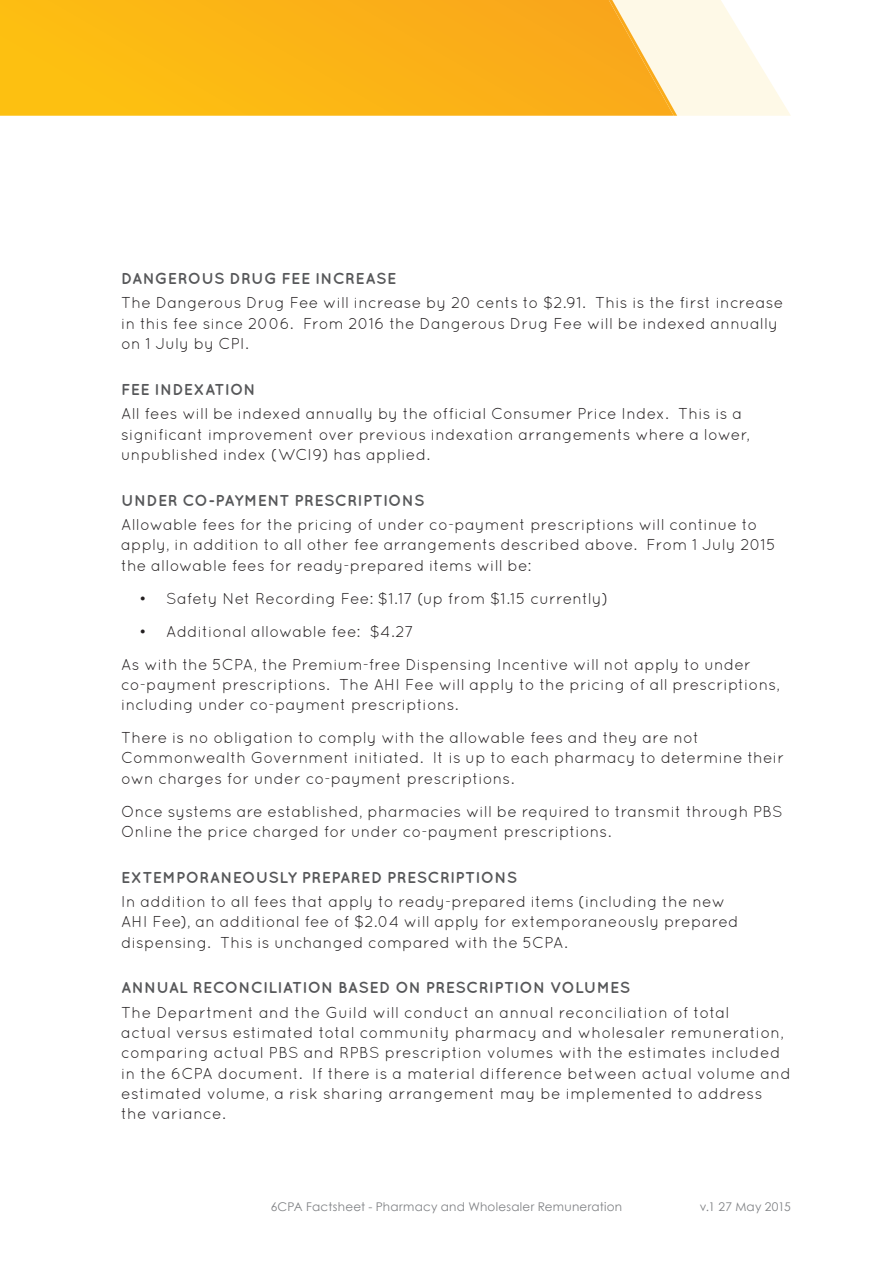
<style>
.page{position:relative;width:893px;height:1263px;background:#fff}
.page>*{position:absolute;margin:0;border:0;box-sizing:border-box;transform-origin:0 0}
.Body_Text{font:15.75px/20.2px "Quicksand";letter-spacing:.01em;color:#231f20}
.Sub_Heading{font:700 15.75px "Quicksand";letter-spacing:.02em;color:#57585a}
.t1{font:12px "Century Gothic";letter-spacing:.02em;color:#808285}
</style>
<div class="page">
<svg style="left:0;top:0;width:563px;height:116px;background:#fbb515"></svg>
<svg style="left:563px;top:0;width:228px;height:116px;background:#fcdc9f"></svg>
<p class="Sub_Heading" style="left:121px;top:269px;width:277px">DANGEROUS DRUG FEE INCREASE</p>
<p class="Body_Text" style="left:121px;top:293px;width:664px">The Dangerous Drug Fee will increase by 20 cents to $2.91. This is the first increase in this fee since 2006. From 2016 the Dangerous Drug Fee will be indexed annually on 1 July by CPI.</p>
<p class="Sub_Heading" style="left:121px;top:380px;width:136px">FEE INDEXATION</p>
<p class="Body_Text" style="left:121px;top:403px;width:631px">All fees will be indexed annually by the official Consumer Price Index. This is a significant improvement over previous indexation arrangements where a lower, unpublished index (WCI9) has applied.</p>
<p class="Sub_Heading" style="left:121px;top:491px;width:305px">UNDER CO-PAYMENT PRESCRIPTIONS</p>
<p class="Body_Text" style="left:121px;top:514px;width:656px">Allowable fees for the pricing of under co-payment prescriptions will continue to apply, in addition to all other fee arrangements described above. From 1 July 2015 the allowable fees for ready-prepared items will be:</p>
<p class="Body_Text" style="left:139px;top:588px;width:471px">• Safety Net Recording Fee: $1.17 (up from $1.15 currently)</p>
<p class="Body_Text" style="left:139px;top:621px;width:276px">• Additional allowable fee: $4.27</p>
<p class="Body_Text" style="left:121px;top:654px;width:661px">As with the 5CPA, the Premium-free Dispensing Incentive will not apply to under co-payment prescriptions. The AHI Fee will apply to the pricing of all prescriptions, including under co-payment prescriptions.</p>
<p class="Body_Text" style="left:121px;top:727px;width:665px">There is no obligation to comply with the allowable fees and they are not<br>Commonwealth Government initiated. It is up to each pharmacy to determine their own charges for under co-payment prescriptions.</p>
<p class="Body_Text" style="left:121px;top:801px;width:663px">Once systems are established, pharmacies will be required to transmit through PBS<br>Online the price charged for under co-payment prescriptions.</p>
<p class="Sub_Heading" style="left:121px;top:868px;width:397px">EXTEMPORANEOUSLY PREPARED PRESCRIPTIONS</p>
<p class="Body_Text" style="left:121px;top:891px;width:619px">In addition to all fees that apply to ready-prepared items (including the new<br>AHI Fee), an additional fee of $2.04 will apply for extemporaneously prepared dispensing. This is unchanged compared with the 5CPA.</p>
<p class="Sub_Heading" style="left:121px;top:978px;width:511px">ANNUAL RECONCILIATION BASED ON PRESCRIPTION VOLUMES</p>
<p class="Body_Text" style="left:121px;top:1002px;width:671px">The Department and the Guild will conduct an annual reconciliation of total<br>actual versus estimated total community pharmacy and wholesaler remuneration, comparing actual PBS and RPBS prescription volumes with the estimates included in the 6CPA document. If there is a material difference between actual volume and estimated volume, a risk sharing arrangement may be implemented to address the variance.</p>
<p class="t1" style="left:271px;top:1198px;width:353px">6CPA Factsheet - Pharmacy and Wholesaler Remuneration</p>
<p class="t1" style="left:700px;top:1198px;width:93px">v.1 27 May 2015</p>
</div>
